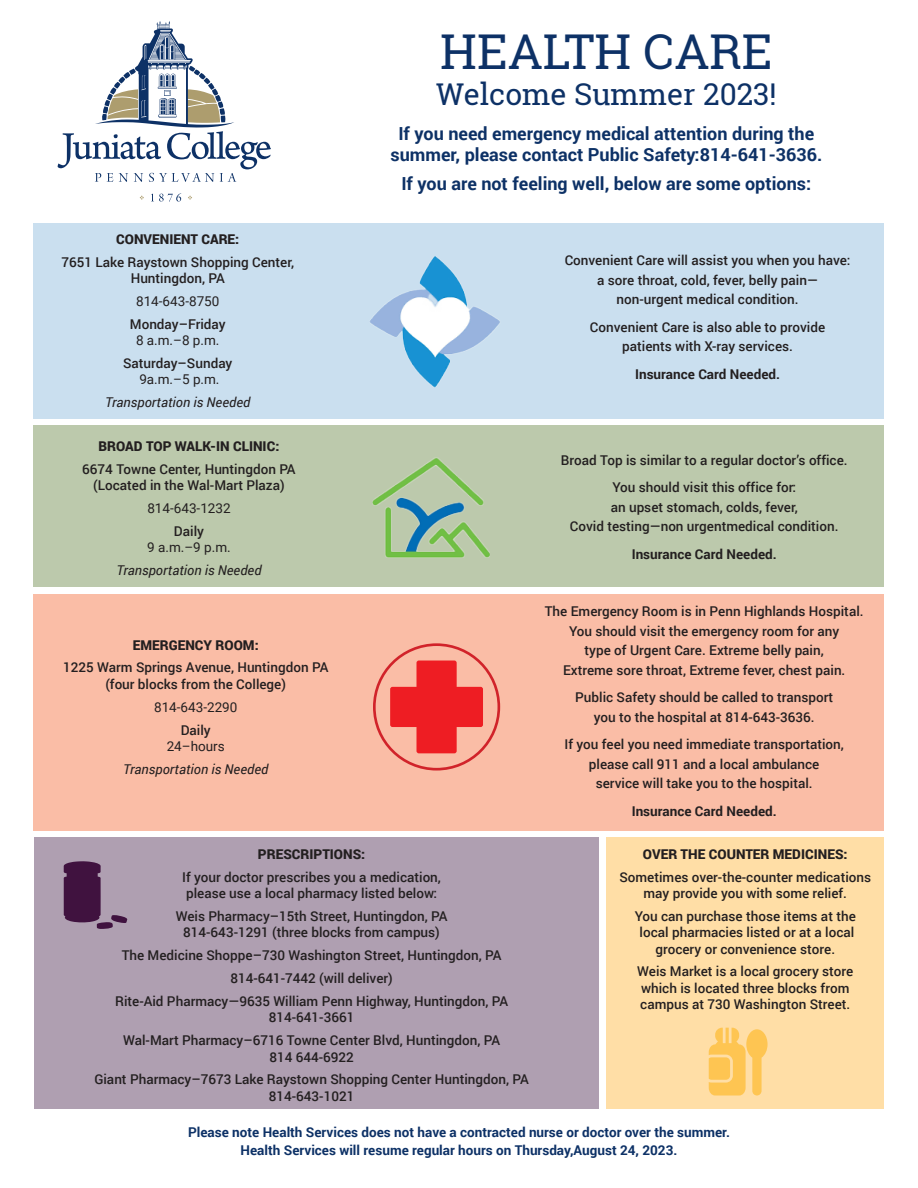
<style>
.page{position:relative;width:918px;height:1188px;background:#fff}
.page>*{position:absolute;margin:0;border:0;box-sizing:border-box;transform-origin:0 0}
.t1{font:48px "Roboto Slab";color:#0d3166}
.t2{font:30px "Roboto Slab";color:#0d3166}
.t3{font:700 18px/21.6px "Roboto";color:#0d3166;text-align:center}
.t4{font:500 13.5px/16.2px "Roboto";color:#231f20;text-align:center}
.t5{font:700 13.5px "Roboto";color:#0d3166}
.t6{font:900 13.5px "Roboto";color:#231f20}
.t7{font:italic 13.5px "Roboto";color:#231f20}
.t8{font:13.5px/16.2px "Roboto";color:#231f20;text-align:center}
.t9{font:700 13.5px "Roboto";color:#231f20}
.s1{font-weight:400}
.s2{font-weight:500}
</style>
<div class="page">
<div style="left:34px;top:594px;width:850px;height:236px;background:#fabda6"></div>
<svg style="left:151px;top:193px;width:30px;height:9px"></svg>
<svg style="left:140px;top:195px;width:4px;height:5px"></svg>
<svg style="left:188px;top:195px;width:4px;height:5px"></svg>
<svg style="left:58px;top:21px;width:213px;height:161px"></svg>
<div style="left:34px;top:425px;width:850px;height:162px;background:#bcc9ac"></div>
<img style="left:372px;top:458px;width:118px;height:100px">
<div style="left:34px;top:223px;width:850px;height:195px;background:#cadfef"></div>
<img style="left:370px;top:256px;width:130px;height:132px">
<svg style="left:390px;top:661px;width:93px;height:92px"></svg>
<div style="left:373px;top:643px;width:127px;height:128px;border:3px solid #d1232a;border-radius:50%"></div>
<div style="left:34px;top:837px;width:564px;height:271px;background:#af9fb1"></div>
<div style="left:606px;top:837px;width:278px;height:271px;background:#ffdea6"></div>
<svg style="left:64px;top:861px;width:63px;height:68px"></svg>
<svg style="left:709px;top:1028px;width:59px;height:68px"></svg>
<p class="t6" style="left:116px;top:229px;width:125px">CONVENIENT CARE:</p>
<p class="t4" style="left:61px;top:253px;width:234px">7651 Lake Raystown Shopping Center,<br>Huntingdon, PA</p>
<p class="t8" style="left:136px;top:292px;width:85px">814-643-8750</p>
<p class="t4" style="left:130px;top:315px;width:97px">Monday–Friday<br><span class="s1">8 a.m.–8 p.m.</span></p>
<p class="t4" style="left:123px;top:354px;width:111px">Saturday–Sunday<br><span class="s1">9a.m.–5 p.m.</span></p>
<p class="t7" style="left:105px;top:393px;width:147px">Transportation is Needed</p>
<p class="t6" style="left:99px;top:437px;width:182px">BROAD TOP WALK-IN CLINIC:</p>
<p class="t4" style="left:82px;top:460px;width:215px">6674 Towne Center, Huntingdon PA (Located in the Wal-Mart Plaza)</p>
<p class="t8" style="left:147px;top:500px;width:85px">814-643-1232</p>
<p class="t8" style="left:147px;top:523px;width:85px"><span class="s2">Daily<br></span>9 a.m.–9 p.m.</p>
<p class="t7" style="left:116px;top:561px;width:147px">Transportation is Needed</p>
<p class="t6" style="left:133px;top:635px;width:127px">EMERGENCY ROOM:</p>
<p class="t4" style="left:63px;top:659px;width:267px">1225 Warm Springs Avenue, Huntingdon PA (four blocks from the College)</p>
<p class="t8" style="left:154px;top:698px;width:85px">814-643-2290</p>
<p class="t8" style="left:167px;top:721px;width:60px"><span class="s2">Daily<br></span>24–hours</p>
<p class="t7" style="left:123px;top:759px;width:147px">Transportation is Needed</p>
<p class="t1" style="left:440px;top:18px;width:334px">HEALTH CARE</p>
<p class="t2" style="left:436px;top:73px;width:342px">Welcome Summer 2023!</p>
<p class="t3" style="left:390px;top:122px;width:433px">If you need emergency medical attention during the summer, please contact Public Safety:814-641-3636.</p>
<p class="t3" style="left:401px;top:172px;width:411px">If you are not feeling well, below are some options:</p>
<p class="t4" style="left:565px;top:250px;width:287px;line-height:19.5px">Convenient Care will assist you when you have: a sore throat, cold, fever, belly pain— non-urgent medical condition.</p>
<p class="t4" style="left:590px;top:317px;width:237px;line-height:19.5px">Convenient Care is also able to provide patients with X-ray services.</p>
<p class="t9" style="left:635px;top:365px;width:146px">Insurance Card Needed.</p>
<p class="t4" style="left:561px;top:451px;width:288px">Broad Top is similar to a regular doctor’s office.</p>
<p class="t4" style="left:570px;top:477px;width:270px;line-height:19.5px">You should visit this office for:<br>an upset stomach, colds, fever,<br>Covid testing—non urgentmedical condition.</p>
<p class="t9" style="left:632px;top:545px;width:146px">Insurance Card Needed.</p>
<p class="t4" style="left:545px;top:601px;width:320px;line-height:19.5px">The Emergency Room is in Penn Highlands Hospital.<br>You should visit the emergency room for any<br>type of Urgent Care. Extreme belly pain,<br>Extreme sore throat, Extreme fever, chest pain.</p>
<p class="t4" style="left:575px;top:687px;width:260px;line-height:19.5px">Public Safety should be called to transport you to the hospital at 814-643-3636.</p>
<p class="t4" style="left:565px;top:734px;width:281px;line-height:19.5px">If you feel you need immediate transportation, please call 911 and a local ambulance<br>service will take you to the hospital.</p>
<p class="t9" style="left:632px;top:802px;width:146px">Insurance Card Needed.</p>
<p class="t6" style="left:258px;top:845px;width:109px">PRESCRIPTIONS:</p>
<p class="t4" style="left:182px;top:869px;width:260px;text-align:left">If your doctor prescribes you a medication, please use a local pharmacy listed below:</p>
<p class="t4" style="left:176px;top:908px;width:273px">Weis Pharmacy–15th Street, Huntingdon, PA<br>814-643-1291 (three blocks from campus)</p>
<p class="t4" style="left:122px;top:947px;width:381px">The Medicine Shoppe–730 Washington Street, Huntingdon, PA</p>
<p class="t4" style="left:230px;top:970px;width:164px">814-641-7442 (will deliver)</p>
<p class="t4" style="left:115px;top:993px;width:395px">Rite-Aid Pharmacy—9635 William Penn Highway, Huntingdon, PA<br>814-641-3661</p>
<p class="t4" style="left:123px;top:1032px;width:379px">Wal-Mart Pharmacy–6716 Towne Center Blvd, Huntingdon, PA<br>814 644-6922</p>
<p class="t4" style="left:94px;top:1071px;width:436px">Giant Pharmacy–7673 Lake Raystown Shopping Center Huntingdon, PA<br>814-643-1021</p>
<p class="t6" style="left:643px;top:845px;width:206px">OVER THE COUNTER MEDICINES:</p>
<p class="t4" style="left:619px;top:869px;width:253px">Sometimes over-the-counter medications may provide you with some relief.</p>
<p class="t4" style="left:635px;top:908px;width:223px">You can purchase those items at the local pharmacies listed or at a local grocery or convenience store.</p>
<p class="t4" style="left:637px;top:963px;width:218px;text-align:left">Weis Market is a local grocery store which is located three blocks from campus at 730 Washington Street.</p>
<p class="t5" style="left:188px;top:1123px;width:543px">Please note Health Services does not have a contracted nurse or doctor over the summer.</p>
<p class="t5" style="left:241px;top:1141px;width:438px">Health Services will resume regular hours on Thursday,August 24, 2023.</p>
</div>
